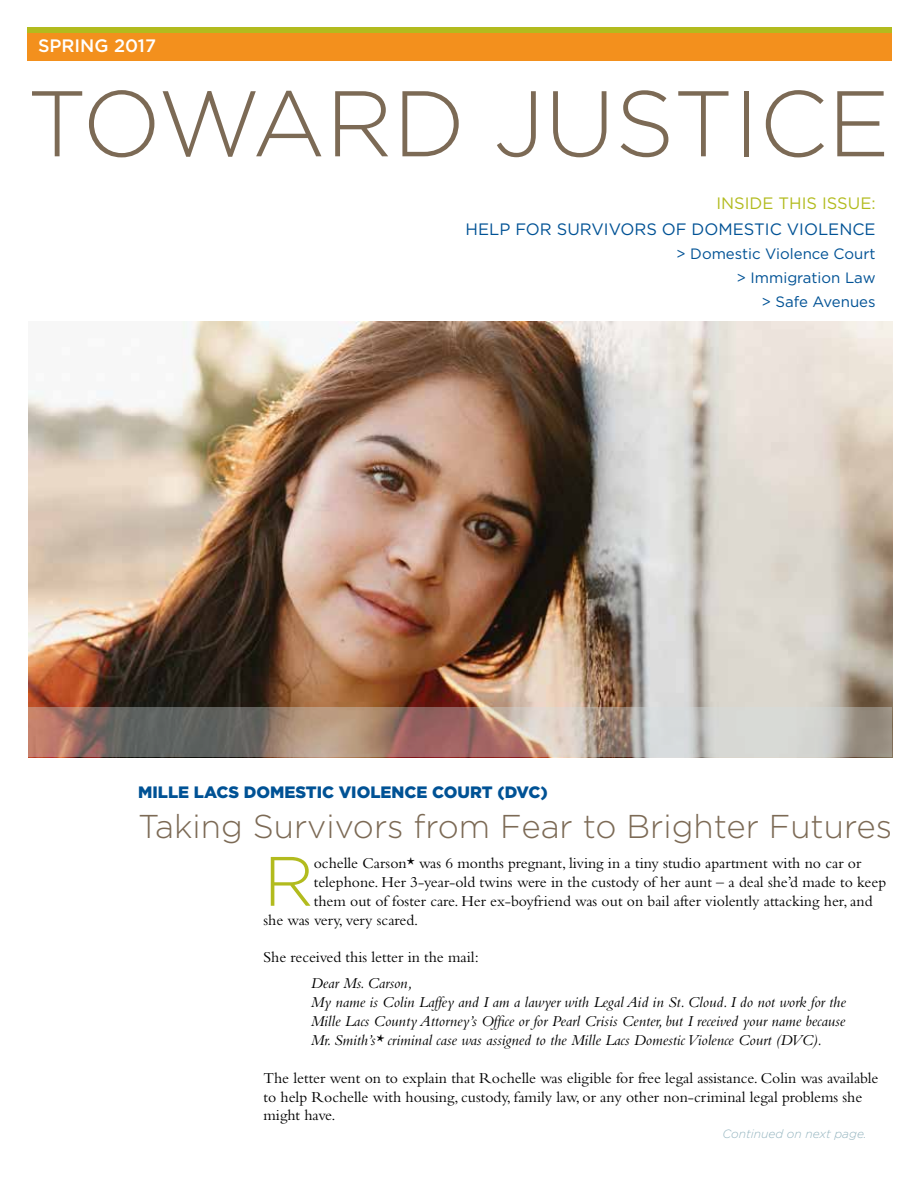
<style>
.page{position:relative;width:918px;height:1188px;background:#fff}
.page>*{position:absolute;margin:0;border:0;box-sizing:border-box;transform-origin:0 0}
.t1{font:300 93px "Gotham";color:#7c6a55}
.t2{font:300 69.75px "Gotham";color:#b2bb1e}
.t3{font:300 33px "Gotham";color:#7c6a55}
.t4{font:500 18px "Gotham";color:#fff}
.t5{font:900 16.5px "Gotham";color:#005295}
.t6{font:16.5px "Gotham";color:#005295}
.t7{font:16.5px "Gotham";color:#b2bb1e}
.t8{font:15.75px/18.9px "Bembo";color:#000}
.t9{font:italic 15.75px/18.9px "Bembo";color:#000}
.t10{font:15px/24px "Gotham";color:#005295;text-align:right}
.t11{font:italic 300 12px "Gotham";color:#94b4bf}
</style>
<div class="page">
<div style="left:27px;top:32px;width:864px;height:29px;background:#f3901d"></div>
<div style="left:27px;top:27px;width:864px;height:5px;background:#b2bb1e"></div>
<img style="left:28px;top:321px;width:864px;height:386px">
<svg style="left:28px;top:707px;width:864px;height:50px;background:#a7948b"></svg>
<p class="t4" style="left:38px;top:36px;width:120px">SPRING 2017</p>
<h1 class="t1" style="left:27px;top:73px;width:864px">TOWARD JUSTICE</h1>
<p class="t7" style="left:716px;top:194px;width:161px">INSIDE THIS ISSUE:</p>
<p class="t6" style="left:466px;top:220px;width:412px">HELP FOR SURVIVORS OF DOMESTIC VIOLENCE</p>
<p class="t10" style="left:676px;top:241px;width:201px">&gt; Domestic Violence Court &gt; Immigration Law<br>&gt; Safe Avenues</p>
<p class="t5" style="left:138px;top:783px;width:411px">MILLE LACS DOMESTIC VIOLENCE COURT (DVC)</p>
<h3 class="t3" style="left:138px;top:808px;width:755px">Taking Survivors from Fear to Brighter Futures</h3>
<h2 class="t2" style="left:264px;top:843px;width:52px">R</h2>
<p class="t8" style="left:314px;top:853px;width:549px">ochelle Carson* was 6 months pregnant, living in a tiny studio apartment with no car or</p>
<p class="t8" style="left:314px;top:872px;width:574px">telephone. Her 3-year-old twins were in the custody of her aunt – a deal she’d made to keep</p>
<p class="t8" style="left:314px;top:891px;width:560px">them out of foster care. Her ex-boyfriend was out on bail after violently attacking her, and</p>
<p class="t8" style="left:264px;top:910px;width:156px">she was very, very scared.</p>
<p class="t8" style="left:264px;top:948px;width:217px">She received this letter in the mail:</p>
<p class="t9" style="left:311px;top:973px;width:537px">Dear Ms. Carson,<br>My name is Colin Laffey and I am a lawyer with Legal Aid in St. Cloud. I do not work for the Mille Lacs County Attorney’s Office or for Pearl Crisis Center, but I received your name because Mr. Smith’s* criminal case was assigned to the Mille Lacs Domestic Violence Court (DVC).</p>
<p class="t8" style="left:264px;top:1068px;width:616px">The letter went on to explain that Rochelle was eligible for free legal assistance. Colin was available to help Rochelle with housing, custody, family law, or any other non-criminal legal problems she might have.</p>
<p class="t11" style="left:722px;top:1127px;width:146px">Continued on next page.</p>
</div>
